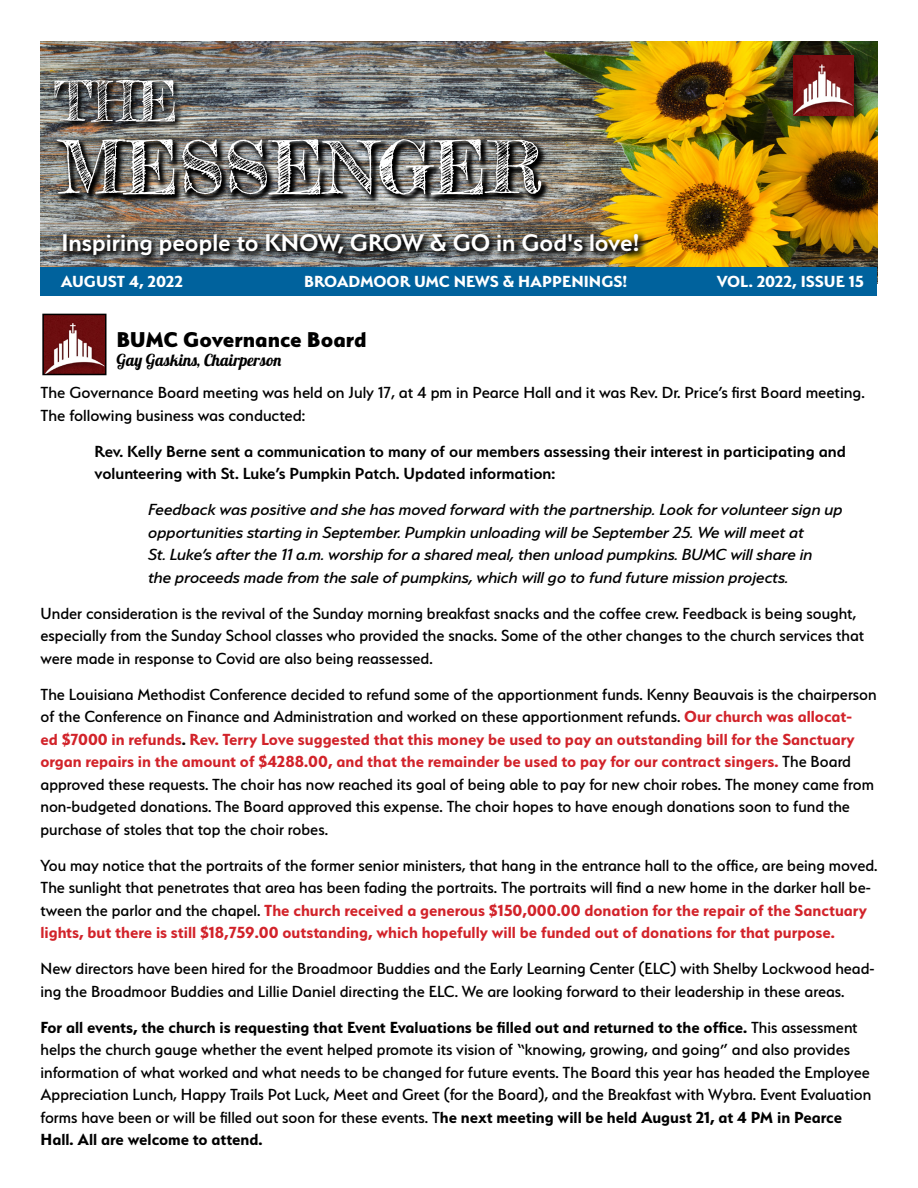
<style>
.page{position:relative;width:918px;height:1188px;background:#fff}
.page>*{position:absolute;margin:0;border:0;box-sizing:border-box;transform-origin:0 0}
.t1{font:72px "Frederickathe Greatest";color:#fff}
.t2{font:54px "Frederickathe Greatest";color:#fff}
.t3{font:600 27px "Serenity";color:#fff}
.t4{font:800 24px "Serenity";color:#000}
.t5{font:500 18px/22.5px "Serenity";color:#000}
.t6{font:italic 500 18px/22.5px "Serenity";color:#000}
.t7{font:600 18px/22.5px "Serenity";color:#000}
.t8{font:700 18px "Serenity";color:#fff}
.t9{font:16.5px "Lobster 1.4";color:#000}
.s1{font-weight:700;color:#d2232a}
.s2{font-weight:700}
</style>
<div class="page">
<img style="left:41px;top:41px;width:837px;height:226px">
<div style="left:40px;top:267px;width:838px;height:29px;background:#00629d"></div>
<svg style="left:55px;top:137px;width:495px;height:66px;background:#4b4a47"></svg>
<img style="left:58px;top:230px;width:590px;height:35px">
<img style="left:52px;top:77px;width:132px;height:53px">
<div style="left:788px;top:49px;width:76px;height:78px;background:#000;opacity:.75"></div>
<img style="left:793px;top:55px;width:61px;height:61px">
<img style="left:45px;top:317px;width:58px;height:55px">
<div style="left:42px;top:314px;width:64px;height:61px;border:2px solid #000"></div>
<h2 class="t2" style="left:53px;top:68px;width:126px">THE</h2>
<h1 class="t1" style="left:58px;top:123px;width:486px">MESSENGER</h1>
<h3 class="t3" style="left:62px;top:228px;width:580px">Inspiring people to KNOW, GROW &amp; GO in God's love!</h3>
<p class="t8" style="left:61px;top:272px;width:124px">AUGUST 4, 2022</p>
<p class="t8" style="left:304px;top:272px;width:325px">BROADMOOR UMC NEWS &amp; HAPPENINGS!</p>
<p class="t8" style="left:717px;top:272px;width:149px">VOL. 2022, ISSUE 15</p>
<h3 class="t4" style="left:117px;top:326px;width:252px">BUMC Governance Board</h3>
<p class="t9" style="left:117px;top:349px;width:166px">Gay Gaskins, Chairperson</p>
<p class="t5" style="left:40px;top:381px;width:826px">The Governance Board meeting was held on July 17, at 4 pm in Pearce Hall and it was Rev. Dr. Price’s first Board meeting.<br>The following business was conducted:</p>
<p class="t7" style="left:94px;top:440px;width:753px">Rev. Kelly Berne sent a communication to many of our members assessing their interest in participating and volunteering with St. Luke’s Pumpkin Patch. Updated information:</p>
<p class="t6" style="left:148px;top:498px;width:696px">Feedback was positive and she has moved forward with the partnership. Look for volunteer sign up opportunities starting in September. Pumpkin unloading will be September 25. We will meet at<br>St. Luke’s after the 11 a.m. worship for a shared meal, then unload pumpkins. BUMC will share in<br>the proceeds made from the sale of pumpkins, which will go to fund future mission projects.</p>
<p class="t5" style="left:40px;top:602px;width:825px">Under consideration is the revival of the Sunday morning breakfast snacks and the coffee crew. Feedback is being sought, especially from the Sunday School classes who provided the snacks. Some of the other changes to the church services that were made in response to Covid are also being reassessed.</p>
<p class="t5" style="left:40px;top:683px;width:838px">The Louisiana Methodist Conference decided to refund some of the apportionment funds. Kenny Beauvais is the chairperson of the Conference on Finance and Administration and worked on these apportionment refunds. <span class="s1">Our church was allocat-<br>ed $7000 in refunds</span><span class="s2">.</span> <span class="s1">Rev. Terry Love suggested that this money be used to pay an outstanding bill for the Sanctuary organ repairs in the amount of $4288.00, and that the remainder be used to pay for our contract singers.</span> The Board approved these requests. The choir has now reached its goal of being able to pay for new choir robes. The money came from non-budgeted donations. The Board approved this expense. The choir hopes to have enough donations soon to fund the purchase of stoles that top the choir robes.</p>
<p class="t5" style="left:40px;top:854px;width:839px">You may notice that the portraits of the former senior ministers, that hang in the entrance hall to the office, are being moved.<br>The sunlight that penetrates that area has been fading the portraits. The portraits will find a new home in the darker hall be&shy;tween the parlor and the chapel. <span class="s1">The church received a generous $150,000.00 donation for the repair of the Sanctuary lights, but there is still $18,759.00 outstanding, which hopefully will be funded out of donations for that purpose.</span></p>
<p class="t5" style="left:40px;top:957px;width:836px">New directors have been hired for the Broadmoor Buddies and the Early Learning Center (ELC) with Shelby Lockwood head&shy;ing the Broadmoor Buddies and Lillie Daniel directing the ELC. We are looking forward to their leadership in these areas.</p>
<p class="t5" style="left:40px;top:1016px;width:832px"><span class="s2">For all events, the church is requesting that Event Evaluations be filled out and returned to the office.</span> This assessment helps the church gauge whether the event helped promote its vision of “knowing, growing, and going” and also provides information of what worked and what needs to be changed for future events. The Board this year has headed the Employee Appreciation Lunch, Happy Trails Pot Luck, Meet and Greet (for the Board), and the Breakfast with Wybra. Event Evaluation forms have been or will be filled out soon for these events. T<span class="s2">he next meeting will be held August 21, at 4 PM in Pearce Hall. All are welcome to attend.</span></p>
</div>
